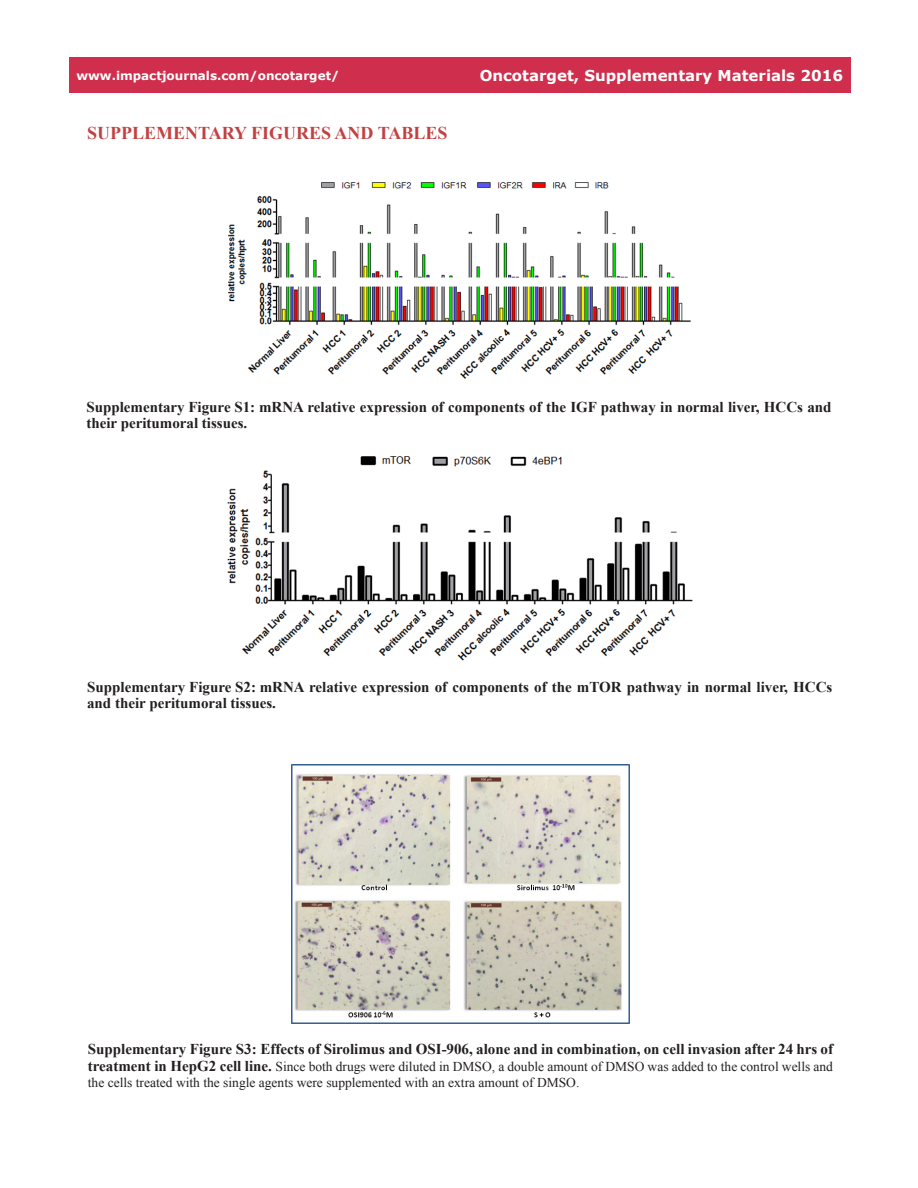
<style>
.page{position:relative;width:918px;height:1188px;background:#fff}
.page>*{position:absolute;margin:0;border:0;box-sizing:border-box;transform-origin:0 0}
.Heading{font:700 18px "Times New Roman";color:#c24141}
.t1{font:700 15px/16.2px "Times New Roman";color:#231f20}
.Web_right{font:700 15px "Verdana";color:#fff}
.t2{font:13.5px/16.2px "Times New Roman";color:#231f20}
.Web_left{font:700 12px "Verdana";color:#fff}
.s1{font-weight:700;font-size:15px}
</style>
<div class="page">
<div style="left:69px;top:57px;width:781px;height:36px;background:#cf2e4c"></div>
<img style="left:228px;top:182px;width:462px;height:196px">
<img style="left:227px;top:456px;width:465px;height:205px">
<img style="left:291px;top:765px;width:339px;height:258px">
<p class="Web_left" style="left:76px;top:67px;width:264px">www.impactjournals.com/oncotarget/</p>
<p class="Web_right" style="left:480px;top:66px;width:365px">Oncotarget, Supplementary Materials 2016</p>
<p class="Heading" style="left:87px;top:120px;width:362px">SUPPLEMENTARY FIGURES AND TABLES</p>
<p class="t1" style="left:86px;top:399px;width:747px">Supplementary Figure S1: mRNA relative expression of components of the IGF pathway in normal liver, HCCs and their peritumoral tissues.</p>
<p class="t1" style="left:87px;top:679px;width:747px">Supplementary Figure S2: mRNA relative expression of components of the mTOR pathway in normal liver, HCCs and their peritumoral tissues.</p>
<p class="t1" style="left:88px;top:1041px;width:747px">Supplementary Figure S3: Effects of Sirolimus and OSI-906, alone and in combination, on cell invasion after 24 hrs of</p>
<p class="t2" style="left:88px;top:1058px;width:747px"><span class="s1">treatment in HepG2 cell line.</span> Since both drugs were diluted in DMSO, a double amount of DMSO was added to the control wells and the cells treated with the single agents were supplemented with an extra amount of DMSO.</p>
</div>
